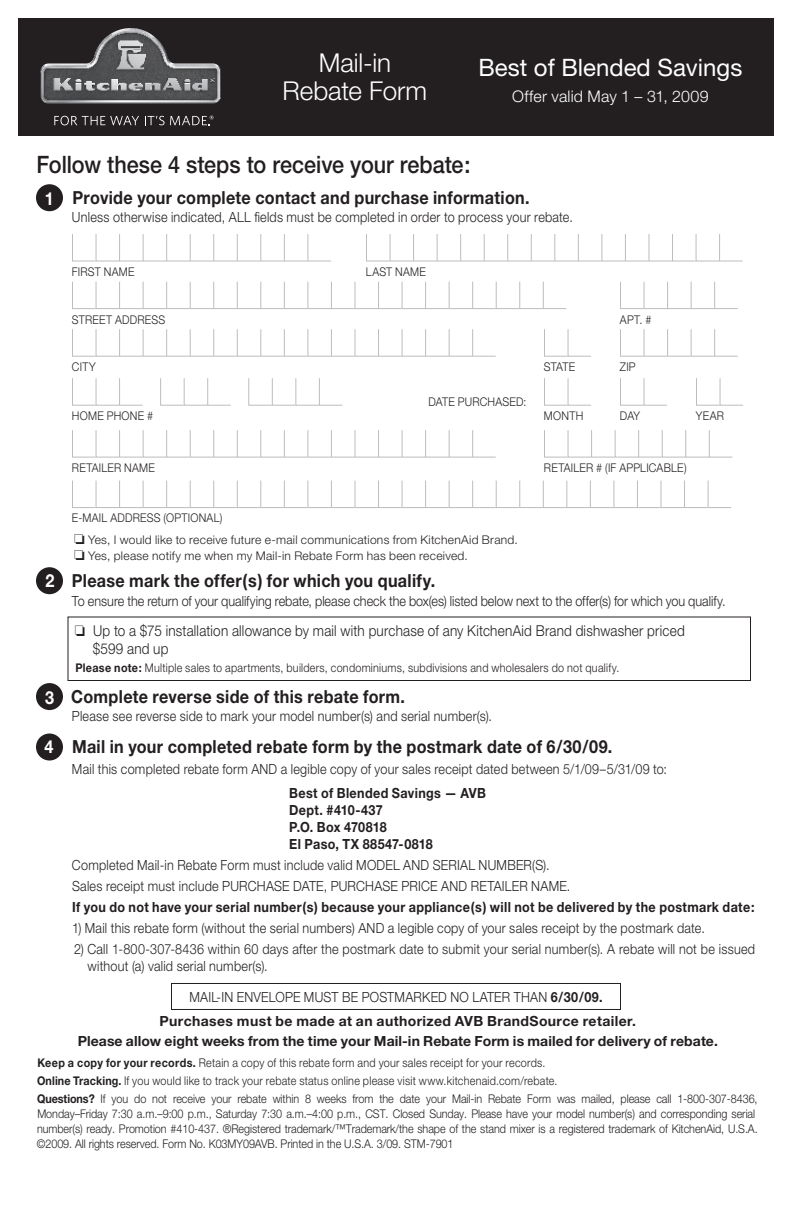
<style>
.page{position:relative;width:792px;height:1224px;background:#fff}
.page>*{position:absolute;margin:0;border:0;box-sizing:border-box;transform-origin:0 0}
.t1{font:300 26px/28px "Helvetica Neue LT Std";letter-spacing:-.005em;color:#fff;text-align:center}
.t2{font:500 24px "Helvetica Neue";color:#231f20;scale:.9 1}
.t3{font:24px "Helvetica Neue";color:#fff}
.t4{font:700 18px "Helvetica Neue";letter-spacing:.02em;color:#231f20;scale:.9 1}
.t5{font:300 16px "Helvetica Neue LT Std";letter-spacing:.015em;color:#fff}
.t6{font:300 15px/18px "Helvetica Neue LT Std";letter-spacing:.015em;color:#231f20;scale:.9 1}
.t7{font:300 14px/21.2px "Helvetica Neue LT Std";letter-spacing:.02em;color:#231f20;scale:.9 1}
.t8{font:700 14px/16.8px "Helvetica Neue";letter-spacing:.025em;color:#231f20;scale:.9 1}
.t9{font:700 14px/19.6px "Helvetica Neue";letter-spacing:.025em;color:#231f20;text-align:center}
.t10{font:300 14px "Helvetica Neue LT Std";color:#231f20;scale:.9 1}
.t11{font:300 12px/17.8px "Helvetica Neue LT Std";letter-spacing:.005em;color:#231f20;scale:.9 1}
.t12{font:300 12px "Helvetica Neue LT Std";letter-spacing:.025em;color:#231f20}
.t13{font:300 12px "Helvetica Neue LT Std";letter-spacing:.025em;color:#231f20;scale:.9 1}
.s1{font-weight:400;font-size:24px}
.s2{color:#fff}
.s3{font-family:"Helvetica Neue";font-weight:700}
</style>
<div class="page">
<div style="left:68px;top:616px;width:683px;height:65px;border:1px solid #231f20"></div>
<div style="left:36px;top:184px;width:27px;height:27px;background:#231f20;border-radius:50%"></div>
<svg style="left:72px;top:234px;width:259px;height:28px"></svg>
<svg style="left:366px;top:234px;width:377px;height:28px"></svg>
<svg style="left:72px;top:281px;width:495px;height:28px"></svg>
<svg style="left:620px;top:281px;width:118px;height:28px"></svg>
<svg style="left:72px;top:329px;width:424px;height:28px"></svg>
<svg style="left:544px;top:329px;width:47px;height:28px"></svg>
<svg style="left:620px;top:329px;width:118px;height:28px"></svg>
<svg style="left:72px;top:378px;width:71px;height:28px"></svg>
<svg style="left:160px;top:378px;width:71px;height:28px"></svg>
<svg style="left:248px;top:378px;width:95px;height:28px"></svg>
<svg style="left:544px;top:378px;width:47px;height:28px"></svg>
<svg style="left:620px;top:378px;width:47px;height:28px"></svg>
<svg style="left:696px;top:378px;width:47px;height:28px"></svg>
<svg style="left:72px;top:430px;width:424px;height:28px"></svg>
<svg style="left:544px;top:430px;width:189px;height:28px"></svg>
<svg style="left:72px;top:480px;width:659px;height:28px"></svg>
<div style="left:36px;top:567px;width:27px;height:27px;background:#231f20;border-radius:50%"></div>
<div style="left:36px;top:683px;width:27px;height:27px;background:#231f20;border-radius:50%"></div>
<div style="left:36px;top:734px;width:27px;height:27px;background:#231f20;border-radius:50%"></div>
<div style="left:171px;top:983px;width:450px;height:27px;border:1px solid #231f20"></div>
<div style="left:18px;top:18px;width:756px;height:118px;background:#231f20"></div>
<svg style="left:54px;top:116px;width:85px;height:9px"></svg>
<svg style="left:145px;top:116px;width:69px;height:9px"></svg>
<img style="left:115px;top:28px;width:16px;height:4px">
<h1 class="t1" style="left:283px;top:48px;width:146px">Mail-in<br>Rebate Form</h1>
<h2 class="t3" style="left:478px;top:53px;width:266px">Best of Blended Savings</h2>
<h3 class="t5" style="left:512px;top:87px;width:198px">Offer valid May 1 – 31, 2009</h3>
<h2 class="t2" style="left:37px;top:150px;width:484px">Follow these 4 steps to receive your rebate:</h2>
<h3 class="t4" style="left:40px;top:186px;width:545px"><span class="s1">1</span><span class="s2">1</span> Provide your complete contact and purchase information.</h3>
<p class="t7" style="left:72px;top:206px;width:558px">Unless otherwise indicated, ALL fields must be completed in order to process your rebate.</p>
<p class="t11" style="left:72px;top:263px;width:71px">FIRST NAME</p>
<p class="t11" style="left:366px;top:263px;width:16px">Last</p>
<p class="t11" style="left:395px;top:263px;width:19px">Name</p>
<p class="t11" style="left:72px;top:310px;width:17px">Street</p>
<p class="t11" style="left:115px;top:310px;width:29px">Address</p>
<p class="t11" style="left:620px;top:310px;width:36px">APT. #</p>
<p class="t11" style="left:72px;top:358px;width:28px">City</p>
<p class="t11" style="left:544px;top:358px;width:15px">State</p>
<p class="t11" style="left:620px;top:358px;width:19px">ZIP</p>
<p class="t11" style="left:429px;top:392px;width:9px">Date</p>
<p class="t11" style="left:458px;top:392px;width:17px">Purc</p>
<p class="t11" style="left:488px;top:392px;width:45px">hased:</p>
<p class="t11" style="left:36px;top:407px;width:25px">H</p>
<p class="t11" style="left:80px;top:407px;width:83px">ome Phone #</p>
<p class="t11" style="left:544px;top:407px;width:64px">Month Da</p>
<p class="t11" style="left:634px;top:407px;width:27px">y Year</p>
<p class="t11" style="left:72px;top:459px;width:16px">Retailer</p>
<p class="t11" style="left:124px;top:459px;width:12px">Nameretailer</p>
<p class="t11" style="left:596px;top:459px;width:34px"># (if applica</p>
<p class="t11" style="left:664px;top:459px;width:27px">ble)</p>
<p class="t11" style="left:72px;top:509px;width:20px">E-mail</p>
<p class="t11" style="left:110px;top:509px;width:34px">Address</p>
<p class="t11" style="left:164px;top:509px;width:67px">(optional)</p>
<p class="t12" style="left:74px;top:532px;width:445px">□ Yes, I would like to receive future e-mail communications from KitchenAid Brand.</p>
<p class="t12" style="left:74px;top:549px;width:395px">□ Yes, please notify me when my Mail-in Rebate Form has been received.</p>
<h3 class="t4" style="left:40px;top:570px;width:440px"><span class="s1">1</span><span class="s2">2</span> Please mark the offer(s) for which you qualify.</h3>
<p class="t10" style="left:72px;top:592px;width:728px">To ensure the return of your qualifying rebate, please check the box(es) listed below next to the offer(s) for which you qualify.</p>
<p class="t6" style="left:93px;top:621px;width:659px;text-indent:-18px">❏ Up to a $75 installation allowance by mail with purchase of any KitchenAid Brand dishwasher priced $599 and up</p>
<p class="t13" style="left:75px;top:660px;width:606px"><span class="s3">Please note:</span> Multiple sales to apartments, builders, condominiums, subdivisions and wholesalers do not qualify.</p>
<h3 class="t4" style="left:40px;top:685px;width:407px"><span class="s1">1</span><span class="s2">3</span> Complete reverse side of this rebate form.</h3>
<p class="t7" style="left:72px;top:705px;width:468px">Please see reverse side to mark your model number(s) and serial number(s).</p>
<h3 class="t4" style="left:40px;top:736px;width:637px"><span class="s1">1</span><span class="s2">4</span> Mail in your completed rebate form by the postmark date of 6/30/09.</h3>
<p class="t7" style="left:72px;top:759px;width:663px">Mail this completed rebate form AND a legible copy of your sales receipt dated between 5/1/09–5/31/09 to:</p>
<p class="t8" style="left:289px;top:785px;width:220px">Best of Blended Savings — AVB<br>Dept. #410-437<br>P.O. Box 470818<br>El Paso, TX 88547-0818</p>
<p class="t7" style="left:72px;top:854px;width:555px">Completed Mail-in Rebate Form must include valid MODEL AND SERIAL NUMBER(S).<br>Sales receipt must include PURCHASE DATE, PURCHASE PRICE AND RETAILER NAME.</p>
<p class="t8" style="left:72px;top:898px;width:760px">If you do not have your serial number(s) because your appliance(s) will not be delivered by the postmark date:</p>
<p class="t7" style="left:72px;top:917px;width:705px">1) Mail this rebate form (without the serial numbers) AND a legible copy of your sales receipt by the postmark date.</p>
<p class="t7" style="left:88px;top:941px;width:743px;line-height:16.8px;text-indent:-13px">2) Call 1-800-307-8436 within 60 days after the postmark date to submit your serial number(s). A rebate will not be issued without (a) valid serial number(s).</p>
<p class="t7" style="left:189px;top:986px;width:461px">MAIL-IN ENVELOPE MUST BE POSTMARKED NO LATER THAN <span class="s3">6/30/09.</span></p>
<p class="t9" style="left:78px;top:1011px;width:642px">Purchases must be made at an authorized AVB BrandSource retailer.<br>Please allow eight weeks from the time your Mail-in Rebate Form is mailed for delivery of rebate.</p>
<p class="t11" style="left:37px;top:1054px;width:802px"><span class="s3">Keep a copy for your records.</span> Retain a copy of this rebate form and your sales receipt for your records.<br><span class="s3">Online Tracking.</span> If you would like to track your rebate status online please visit www.kitchenaid.com/rebate.<br><span class="s3">Questions?</span> If you do not receive your rebate within 8 weeks from the date your Mail-in Rebate Form was mailed, please call 1-800-307-8436,</p>
<p class="t11" style="left:37px;top:1106px;width:802px;line-height:15px">Monday–Friday 7:30 a.m.–9:00 p.m., Saturday 7:30 a.m.–4:00 p.m., CST. Closed Sunday. Please have your model number(s) and corresponding serial number(s) ready. Promotion #410-437. ®Registered trademark/™Trademark/the shape of the stand mixer is a registered trademark of KitchenAid, U.S.A. ©2009. All rights reserved. Form No. K03MY09AVB. Printed in the U.S.A. 3/09. STM-7901</p>
</div>
